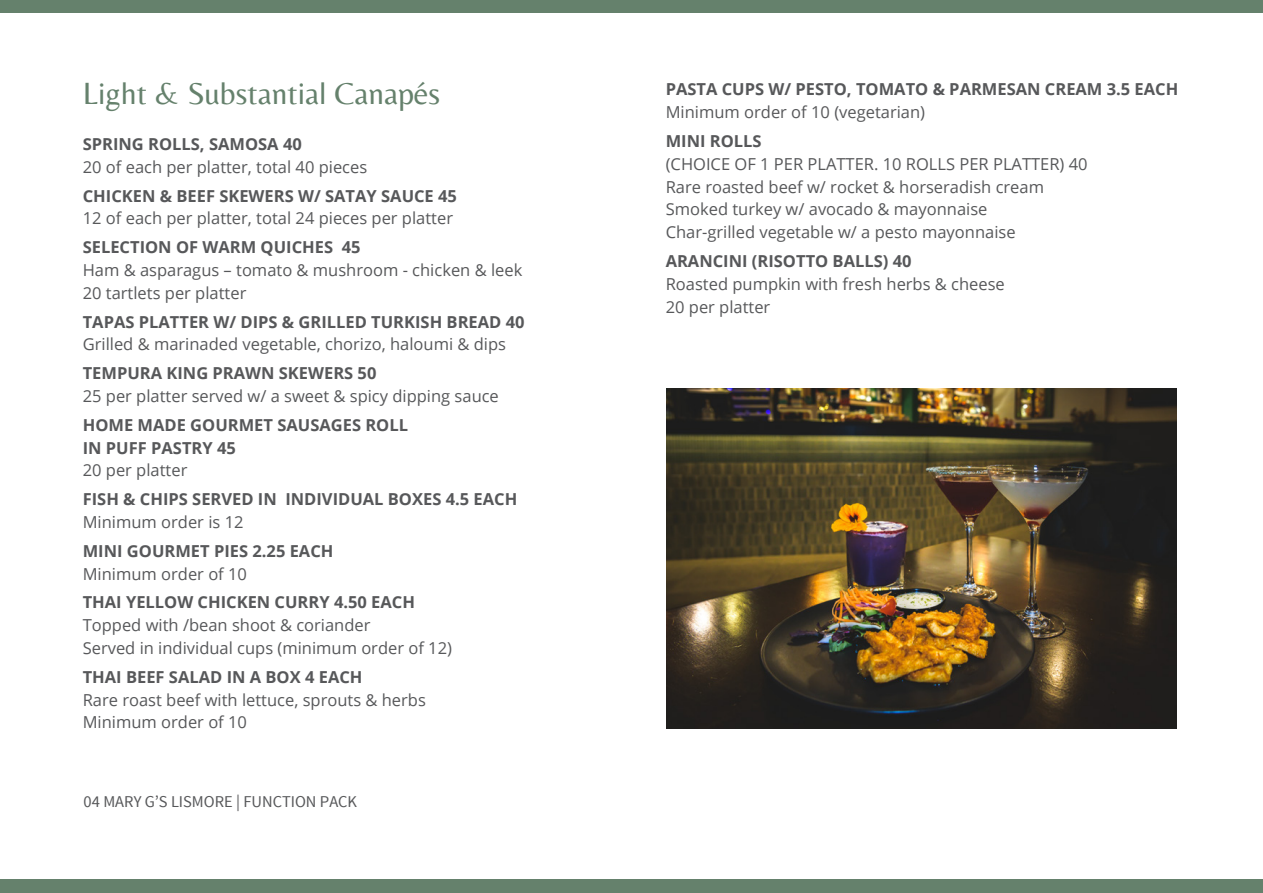
<style>
.page{position:relative;width:1263px;height:893px;background:#fff}
.page>*{position:absolute;margin:0;border:0;box-sizing:border-box;transform-origin:0 0}
.t1{font:31.5px "Belleza";color:#65816c}
.t2{font:16.5px/22.8px "Open Sans";color:#57585a}
.t3{font:700 16.5px/22.8px "Open Sans";color:#57585a}
.t4{font:16.5px "Source Sans Pro";color:#57585a}
</style>
<div class="page">
<div style="left:0;top:0;width:1263px;height:13px;background:#65816c"></div>
<div style="left:0;top:879px;width:1263px;height:14px;background:#65816c"></div>
<img style="left:667px;top:389px;width:509px;height:339px">
<h1 class="t1" style="left:83px;top:67px;width:359px">Light &amp; Substantial Canapés</h1>
<p class="t3" style="left:83px;top:132px;width:221px">SPRING ROLLS, SAMOSA 40</p>
<p class="t2" style="left:83px;top:155px;width:286px">20 of each per platter, total 40 pieces</p>
<p class="t3" style="left:83px;top:184px;width:376px">CHICKEN &amp; BEEF SKEWERS W/ SATAY SAUCE 45</p>
<p class="t2" style="left:83px;top:207px;width:372px">12 of each per platter, total 24 pieces per platter</p>
<p class="t3" style="left:83px;top:235px;width:279px">SELECTION OF WARM QUICHES 45</p>
<p class="t2" style="left:83px;top:258px;width:441px">Ham &amp; asparagus – tomato &amp; mushroom - chicken &amp; leek<br>20 tartlets per platter</p>
<p class="t3" style="left:83px;top:310px;width:443px">TAPAS PLATTER W/ DIPS &amp; GRILLED TURKISH BREAD 40</p>
<p class="t2" style="left:83px;top:333px;width:425px">Grilled &amp; marinaded vegetable, chorizo, haloumi &amp; dips</p>
<p class="t3" style="left:83px;top:361px;width:295px">TEMPURA KING PRAWN SKEWERS 50</p>
<p class="t2" style="left:83px;top:384px;width:418px">25 per platter served w/ a sweet &amp; spicy dipping sauce</p>
<p class="t3" style="left:83px;top:413px;width:327px">HOME MADE GOURMET SAUSAGES ROLL<br>IN PUFF PASTRY 45</p>
<p class="t2" style="left:83px;top:459px;width:106px">20 per platter</p>
<p class="t3" style="left:83px;top:487px;width:436px">FISH &amp; CHIPS SERVED IN INDIVIDUAL BOXES 4.5 EACH</p>
<p class="t2" style="left:83px;top:510px;width:162px">Minimum order is 12</p>
<p class="t3" style="left:83px;top:539px;width:252px">MINI GOURMET PIES 2.25 EACH</p>
<p class="t2" style="left:83px;top:562px;width:166px">Minimum order of 10</p>
<p class="t3" style="left:83px;top:591px;width:334px">THAI YELLOW CHICKEN CURRY 4.50 EACH</p>
<p class="t2" style="left:83px;top:613px;width:371px">Topped with /bean shoot &amp; coriander<br>Served in individual cups (minimum order of 12)</p>
<p class="t3" style="left:83px;top:665px;width:281px">THAI BEEF SALAD IN A BOX 4 EACH</p>
<p class="t2" style="left:83px;top:688px;width:345px">Rare roast beef with lettuce, sprouts &amp; herbs<br>Minimum order of 10</p>
<p class="t4" style="left:84px;top:791px;width:275px">04 MARY G’S LISMORE | FUNCTION PACK</p>
<p class="t3" style="left:666px;top:78px;width:514px">PASTA CUPS W/ PESTO, TOMATO &amp; PARMESAN CREAM 3.5 EACH</p>
<p class="t2" style="left:666px;top:100px;width:261px">Minimum order of 10 (vegetarian)</p>
<p class="t3" style="left:666px;top:129px;width:97px">MINI ROLLS</p>
<p class="t2" style="left:666px;top:152px;width:423px">(CHOICE OF 1 PER PLATTER. 10 ROLLS PER PLATTER) 40<br>Rare roasted beef w/ rocket &amp; horseradish cream Smoked turkey w/ avocado &amp; mayonnaise<br>Char-grilled vegetable w/ a pesto mayonnaise</p>
<p class="t3" style="left:666px;top:249px;width:247px">ARANCINI (RISOTTO BALLS) 40</p>
<p class="t2" style="left:666px;top:272px;width:341px">Roasted pumpkin with fresh herbs &amp; cheese<br>20 per platter</p>
</div>
